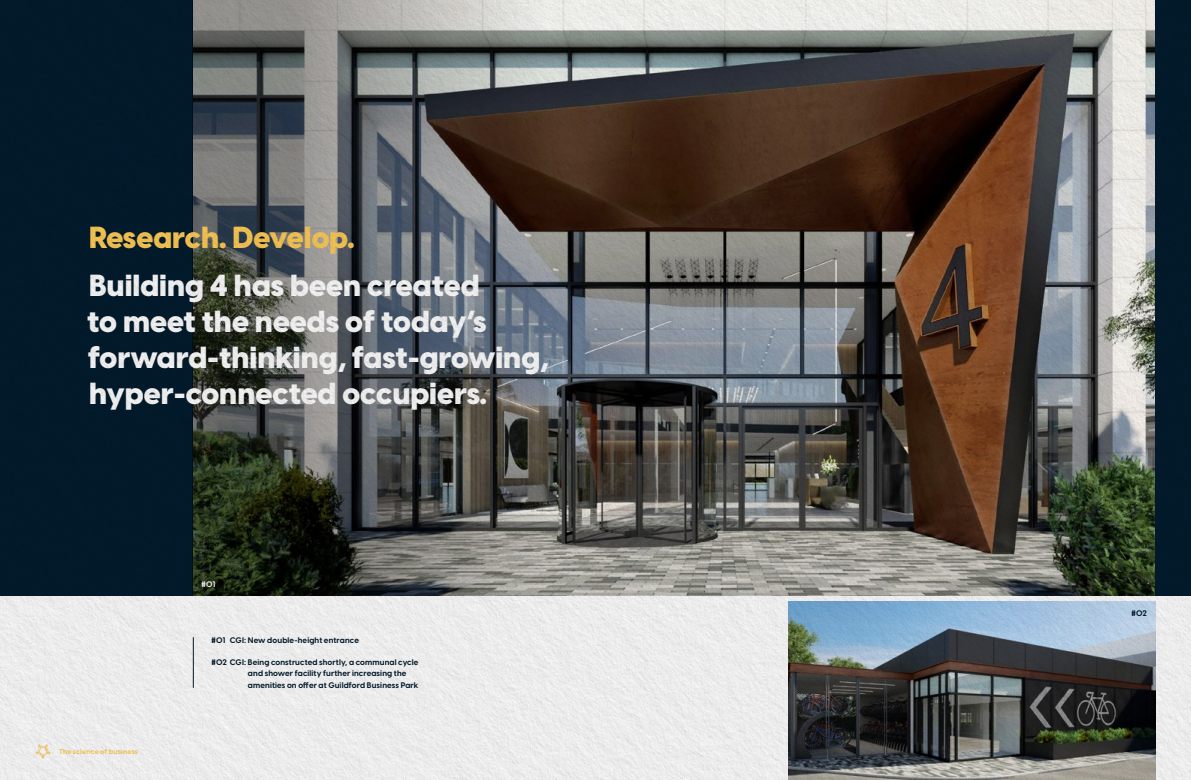
<style>
.page{position:relative;width:1191px;height:780px;background:#fff}
.page>*{position:absolute;margin:0;border:0;box-sizing:border-box;transform-origin:0 0}
.t1{font:800 30px/36px "Visby CF";color:#fff}
.t2{font:800 30px "Visby CF";color:#ffcc57}
.t3{font:700 8px/11.2px "Visby CF";letter-spacing:.015em;color:#031c2e}
.t4{font:700 8px "Visby CF";color:#fff}
.t5{font:700 7px "Visby CF";letter-spacing:.03em;color:#ffcc57}
</style>
<div class="page">
<img style="left:0;top:0;width:1191px;height:780px">
<h1 class="t2" style="left:89px;top:218px;width:267px">Research. Develop.</h1>
<h1 class="t1" style="left:87px;top:267px;width:463px">Building 4 has been created<br>to meet the needs of today’s forward-thinking, fast-growing, hyper-connected occupiers.</h1>
<p class="t4" style="left:201px;top:579px;width:15px">#01</p>
<p class="t5" style="left:59px;top:747px;width:80px">The science of business</p>
<p class="t3" style="left:211px;top:634px;width:149px">#01 CGI: New double-height entrance</p>
<p class="t3" style="left:248px;top:656px;width:172px;text-indent:-36px">#02 CGI: Being constructed shortly, a communal cycle and shower facility further increasing the amenities on offer at Guildford Business Park</p>
<p class="t3" style="left:1131px;top:607px;width:17px">#02</p>
</div>
